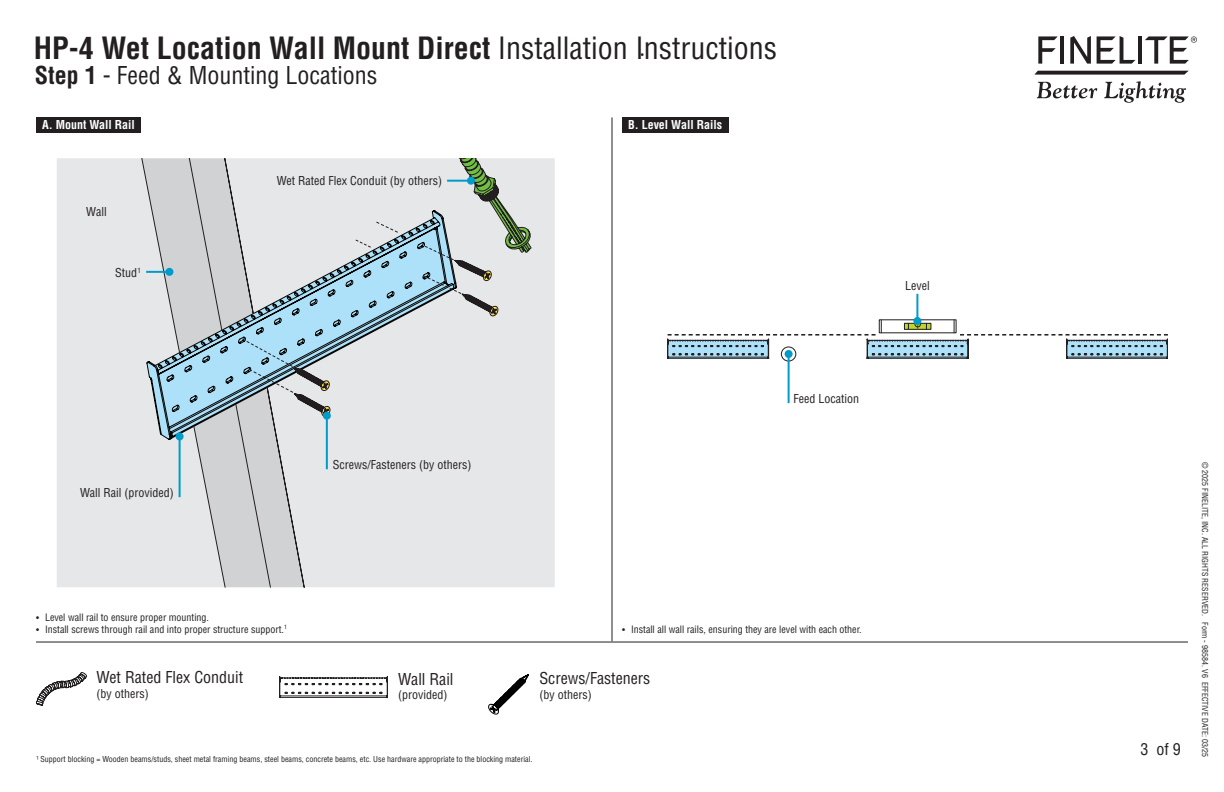
<style>
.page{position:relative;width:1224px;height:792px;background:#fff}
.page>*{position:absolute;margin:0;border:0;box-sizing:border-box;transform-origin:0 0}
.t1{font:700 condensed 30px "Helvetica";color:#231f20}
.t2{font:condensed 24px "Helvetica";color:#231f20}
.t3{font:condensed 16px "Helvetica";color:#231f20}
.t4{font:condensed 12px "Helvetica";color:#231f20}
.t5{font:700 condensed 12px "Helvetica";color:#fff}
.t6{font:condensed 10px "Helvetica";color:#231f20}
.t7{font:condensed 9px "Helvetica";color:#231f20}
.t8{font:condensed 8px "Helvetica";color:#231f20}
.s1{font-weight:400}
.s2{font-weight:700}
.s3{font-size:9px}
</style>
<div class="page">
<svg style="left:1034px;top:71px;width:155px;height:4px"></svg>
<svg style="left:1038px;top:36px;width:20px;height:28px"></svg>
<hr style="left:1060px;top:36px;width:4px;height:28px;background:#231f20">
<svg style="left:1070px;top:36px;width:21px;height:28px"></svg>
<svg style="left:1097px;top:36px;width:38px;height:28px"></svg>
<hr style="left:1138px;top:36px;width:4px;height:28px;background:#231f20">
<svg style="left:1145px;top:36px;width:52px;height:28px"></svg>
<svg style="left:1037px;top:82px;width:60px;height:16px"></svg>
<svg style="left:1104px;top:81px;width:82px;height:22px"></svg>
<svg style="left:280px;top:677px;width:108px;height:21px"></svg>
<hr style="left:36px;top:642px;width:1152px;height:1px;background:#231f20">
<svg style="left:489px;top:674px;width:40px;height:40px"></svg>
<svg style="left:36px;top:672px;width:51px;height:33px"></svg>
<hr style="left:612px;top:117px;width:1px;height:524px;background:#231f20">
<div style="left:622px;top:117px;width:106px;height:16px;background:#231f20"></div>
<div style="left:36px;top:117px;width:104px;height:16px;background:#231f20"></div>
<div style="left:531px;top:158px;width:24px;height:429px;background:#e6e7e9"></div>
<div style="left:57px;top:158px;width:78px;height:429px;background:#e6e7e9"></div>
<svg style="left:135px;top:158px;width:396px;height:429px;background:#cfd7db"></svg>
<hr style="left:447px;top:180px;width:24px;height:2px;background:#009bca">
<div style="left:467px;top:177px;width:8px;height:8px;background:#009bca;border-radius:50%"></div>
<svg style="left:667px;top:320px;width:501px;height:39px"></svg>
<hr style="left:916px;top:294px;width:2px;height:27px;background:#009bca">
<div style="left:913px;top:317px;width:8px;height:8px;background:#009bca;border-radius:50%"></div>
<div style="left:781px;top:347px;width:15px;height:14px;border:1px solid #231f20;border-radius:50%"></div>
<hr style="left:788px;top:354px;width:2px;height:49px;background:#009bca">
<div style="left:785px;top:350px;width:8px;height:8px;background:#009bca;border-radius:50%"></div>
<h1 class="t1" style="left:34px;top:29px;width:745px">HP-4 Wet Location Wall Mount Direct <span class="s1">Installation Instructions</span></h1>
<p class="t7" style="left:641px;top:49px;width:4px">•</p>
<h2 class="t2" style="left:35px;top:60px;width:344px"><span class="s2">Step 1</span> - Feed &amp; Mounting Locations</h2>
<h3 class="t5" style="left:42px;top:118px;width:94px">A. Mount Wall Rail</h3>
<h3 class="t4" style="left:86px;top:204px;width:22px">Wall</h3>
<h3 class="t4" style="left:115px;top:265px;width:27px">Stud<sup>1</sup></h3>
<h3 class="t4" style="left:277px;top:173px;width:167px">Wet Rated Flex Conduit (by others)</h3>
<h3 class="t5" style="left:628px;top:118px;width:96px">B. Level Wall Rails</h3>
<h3 class="t4" style="left:80px;top:485px;width:95px">Wall Rail (provided)</h3>
<h3 class="t4" style="left:333px;top:457px;width:140px">Screws/Fasteners (by others)</h3>
<h3 class="t4" style="left:794px;top:391px;width:67px">Feed Location</h3>
<h3 class="t4" style="left:905px;top:278px;width:26px">Level</h3>
<p class="t6" style="left:36px;top:611px;width:175px"><span class="s3">•</span> Level wall rail to ensure proper mounting.</p>
<p class="t6" style="left:36px;top:623px;width:253px"><span class="s3">•</span> Install screws through rail and into proper structure support.<sup>1</sup></p>
<h3 class="t3" style="left:97px;top:667px;width:148px">Wet Rated Flex Conduit</h3>
<h3 class="t4" style="left:97px;top:686px;width:54px">(by others)</h3>
<h3 class="t3" style="left:398px;top:669px;width:57px">Wall Rail</h3>
<h3 class="t4" style="left:398px;top:687px;width:51px">(provided)</h3>
<p class="t6" style="left:622px;top:623px;width:241px"><span class="s3">•</span> Install all wall rails, ensuring they are level with each other.</p>
<h3 class="t3" style="left:539px;top:669px;width:113px">Screws/Fasteners</h3>
<h3 class="t4" style="left:539px;top:687px;width:54px">(by others)</h3>
<p class="t8" style="left:36px;top:755px;width:498px">¹ Support blocking = Wooden beams/studs, sheet metal framing beams, steel beams, concrete beams, etc. Use hardware appropriate to the blocking material.</p>
<h3 class="t3" style="left:1140px;top:739px;width:42px">3 of 9</h3>
<p class="t8" style="left:1210px;top:462px;width:297px;rotate:90deg">© 2025 FINELITE, INC. ALL RIGHTS RESERVED. Form - 98584. V6 EFFECTIVE DATE: 03/25</p>
</div>
